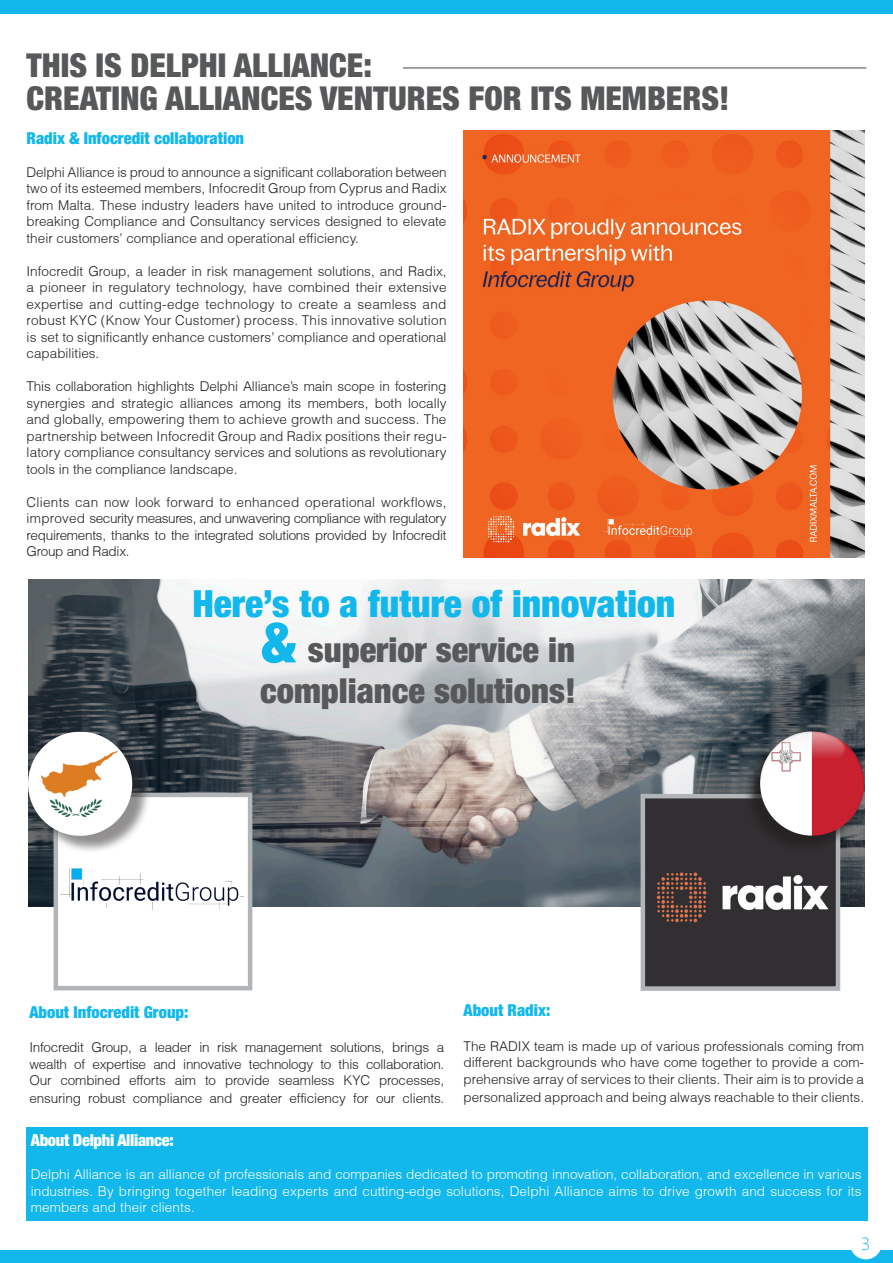
<style>
.page{position:relative;width:893px;height:1263px;background:#fff}
.page>*{position:absolute;margin:0;border:0;box-sizing:border-box;transform-origin:0 0}
.t1{font:900 condensed 55.5px "Helvetica Neue LT Std";color:#12b8ec}
.t2{font:900 condensed 37.5px "Helvetica Neue LT Std";color:#12b8ec}
.t3{font:900 condensed 34.5px "Helvetica Neue LT Std";color:#57585a}
.t4{font:900 condensed 33px "Helvetica Neue LT Std";color:#57585a}
.t5{font:300 18px "Yu Gothic UI";color:#12b8ed}
.t6{font:900 condensed 16.5px "Helvetica Neue LT Std";color:#12b8ec}
.t7{font:900 condensed 16.5px "Helvetica Neue LT Std";letter-spacing:-.02em;color:#fff}
.t8{font:300 13.5px/16.5px "Helvetica";color:#231f20;text-align:justify}
.t9{font:300 13.5px/16.5px "Helvetica";letter-spacing:.01em;color:#fff;text-align:justify}
</style>
<div class="page">
<div style="left:0;top:1250px;width:893px;height:13px;background:#12b8ec"></div>
<div style="left:0;top:0;width:893px;height:14px;background:#12b8ec"></div>
<div style="left:851px;top:1229px;width:30px;height:29px;background:#fff;border-radius:50%"></div>
<div style="left:850px;top:1228px;width:32px;height:31px;border:2px solid #fff;border-radius:50%"></div>
<div style="left:26px;top:1127px;width:841px;height:94px;background:#12b8ec"></div>
<img style="left:28px;top:579px;width:837px;height:327px">
<hr style="left:403px;top:67px;width:463px;height:1px;background:#575c5e">
<img style="left:463px;top:131px;width:401px;height:426px">
<div style="left:54px;top:793px;width:198px;height:197px;background:#fff;border:4px solid #b1b5b7"></div>
<img style="left:54px;top:863px;width:196px;height:52px">
<img style="left:646px;top:799px;width:189px;height:187px">
<div style="left:641px;top:794px;width:199px;height:197px;border:4px solid #b1b5b7"></div>
<div style="left:30px;top:734px;width:121px;height:120px;background:#231f20;opacity:.5"></div>
<img style="left:28px;top:732px;width:104px;height:104px;border-radius:52px">
<div style="left:743px;top:734px;width:121px;height:120px;background:#231f20;opacity:.75"></div>
<img style="left:760px;top:731px;width:104px;height:105px;border-radius:52px">
<p class="t4" style="left:27px;top:45px;width:347px">THIS IS DELPHI ALLIANCE:</p>
<p class="t4" style="left:27px;top:78px;width:704px">CREATING ALLIANCES VENTURES FOR ITS MEMBERS!</p>
<p class="t6" style="left:27px;top:128px;width:219px">Radix &amp; Infocredit collaboration</p>
<p class="t8" style="left:27px;top:163px;width:421px">Delphi Alliance is proud to announce a significant collaboration between two of its esteemed members, Infocredit Group from Cyprus and Radix from Malta. These industry leaders have united to introduce ground&shy;breaking Compliance and Consultancy services designed to elevate their customers’ compliance and operational efficiency.</p>
<p class="t8" style="left:27px;top:262px;width:421px">Infocredit Group, a leader in risk management solutions, and Radix, a pioneer in regulatory technology, have combined their extensive expertise and cutting-edge technology to create a seamless and robust KYC (Know Your Customer) process. This innovative solution is set to significantly enhance customers’ compliance and operational capabilities.</p>
<p class="t8" style="left:27px;top:378px;width:421px">This collaboration highlights Delphi Alliance’s main scope in fostering synergies and strategic alliances among its members, both locally and globally, empowering them to achieve growth and success. The partnership between Infocredit Group and Radix positions their regu&shy;latory compliance consultancy services and solutions as revolutionary tools in the compliance landscape.</p>
<p class="t8" style="left:27px;top:493px;width:421px">Clients can now look forward to enhanced operational workflows, improved security measures, and unwavering compliance with regulatory requirements, thanks to the integrated solutions provided by Infocredit Group and Radix.</p>
<p class="t2" style="left:192px;top:580px;width:484px">Here’s to a future of innovation</p>
<p class="t1" style="left:262px;top:608px;width:35px">&amp;</p>
<p class="t3" style="left:308px;top:628px;width:269px">superior service in</p>
<p class="t3" style="left:260px;top:670px;width:317px">compliance solutions!</p>
<p class="t6" style="left:29px;top:1001px;width:161px">About Infocredit Group:</p>
<p class="t8" style="left:29px;top:1039px;width:416px">Infocredit Group, a leader in risk management solutions, brings a wealth of expertise and innovative technology to this collaboration.<br>Our combined efforts aim to provide seamless KYC processes,</p>
<p class="t8" style="left:29px;top:1090px;width:416px">ensuring robust compliance and greater efficiency for our clients.</p>
<p class="t6" style="left:463px;top:1000px;width:88px">About Radix:</p>
<p class="t8" style="left:463px;top:1038px;width:402px">The RADIX team is made up of various professionals coming from different backgrounds who have come together to provide a com&shy;prehensive array of services to their clients. Their aim is to provide a</p>
<p class="t8" style="left:463px;top:1089px;width:402px">personalized approach and being always reachable to their clients.</p>
<p class="t7" style="left:31px;top:1130px;width:144px">About Delphi Alliance:</p>
<p class="t9" style="left:31px;top:1166px;width:832px">Delphi Alliance is an alliance of professionals and companies dedicated to promoting innovation, collaboration, and excellence in various industries. By bringing together leading experts and cutting-edge solutions, Delphi Alliance aims to drive growth and success for its members and their clients.</p>
<h3 class="t5" style="left:861px;top:1227px;width:11px">3</h3>
</div>
